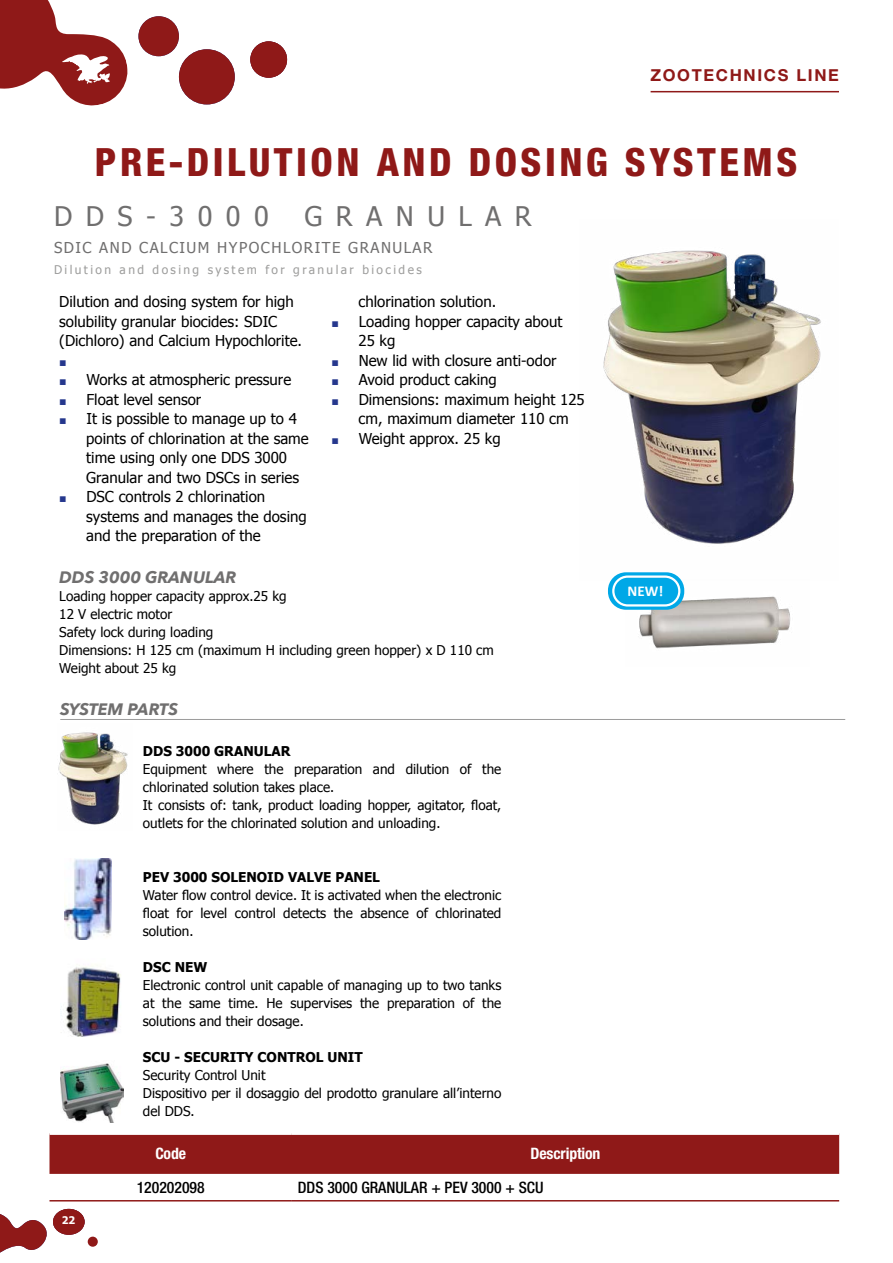
<style>
.page{position:relative;width:893px;height:1263px;background:#fff}
.page>*{position:absolute;margin:0;border:0;box-sizing:border-box;transform-origin:0 0}
.t1{font:800 condensed 39px "Helvetica Neue LT Std";letter-spacing:.09em;color:#8f1918}
.t2{font:27px "Tahoma";letter-spacing:.5em;color:#706f6f}
.t3{font:italic 700 16.5px "Avenir Next";color:#706f6f}
.t4{font:700 16.5px "Helvetica Neue LT Std";letter-spacing:.1em;color:#8f1918}
.t5{font:500 condensed 15.75px "Helvetica Neue LT Std";color:#000}
.t6{font:700 condensed 15.75px "Helvetica Neue LT Std";letter-spacing:-.01em;color:#fff}
.t7{font:15px/19.5px "Tahoma";color:#000}
.t8{font:15px "Tahoma";letter-spacing:.1em;color:#706f6f}
.t9{font:700 15px "Calibri";color:#fff}
.t10{font:13.5px/18px "Tahoma";color:#000}
.t11{font:700 13.5px "Tahoma";color:#000}
.t12{font:12px "Tahoma";letter-spacing:.2em;color:#9d9d9c}
.t13{font:700 10.5px "Tahoma";color:#fff}
.t14{font:7.5px "Hira Kaku Pro N W3";color:#25378d}
.s1{font-family:"Hira Kaku Pro N W3";font-size:7.5px;color:#25378d}
</style>
<div class="page">
<svg style="left:0;top:1200px;width:85px;height:53px"></svg>
<div style="left:88px;top:1236px;width:10px;height:11px;background:#8f1918;border-radius:50%"></div>
<svg style="left:138px;top:16px;width:97px;height:88px"></svg>
<svg style="left:250px;top:41px;width:37px;height:37px"></svg>
<svg style="left:0;top:0;width:128px;height:106px"></svg>
<hr style="left:651px;top:91px;width:188px;height:1px;background:#8f1918">
<img style="left:639px;top:581px;width:152px;height:68px">
<img style="left:603px;top:250px;width:218px;height:331px">
<img style="left:65px;top:858px;width:47px;height:82px">
<div style="left:50px;top:1135px;width:789px;height:39px;background:#8f1918"></div>
<hr style="left:50px;top:1200px;width:242px;height:1px;background:#8f1918">
<hr style="left:292px;top:1200px;width:547px;height:1px;background:#8f1918">
<img style="left:60px;top:967px;width:61px;height:69px">
<hr style="left:60px;top:719px;width:785px;height:1px;background:#706f6f">
<img style="left:58px;top:732px;width:70px;height:93px">
<img style="left:60px;top:1063px;width:63px;height:60px">
<div style="left:608px;top:572px;width:76px;height:38px;background:#00a8e7;border-radius:18px"></div>
<div style="left:612px;top:575px;width:68px;height:31px;border:2px solid #fff;border-radius:14px"></div>
<p class="t4" style="left:650px;top:65px;width:190px">ZOOTECHNICS LINE</p>
<h1 class="t1" style="left:95px;top:138px;width:704px">PRE-DILUTION AND DOSING SYSTEMS</h1>
<h2 class="t2" style="left:54px;top:198px;width:216px">DDS-3000</h2>
<h2 class="t2" style="left:304px;top:198px;width:229px">GRANULAR</h2>
<p class="t8" style="left:54px;top:237px;width:380px">SDIC AND CALCIUM HYPOCHLORITE GRANULAR</p>
<p class="t12" style="left:54px;top:262px;width:369px">Dilution and dosing system for granular biocides</p>
<p class="t7" style="left:59px;top:291px;width:244px">Dilution and dosing system for high solubility granular biocides: SDIC (Dichloro) and Calcium Hypochlorite.</p>
<p class="t14" style="left:59px;top:356px;width:9px">■</p>
<p class="t7" style="left:59px;top:369px;width:233px"><span class="s1">■</span> Works at atmospheric pressure</p>
<p class="t7" style="left:59px;top:389px;width:143px"><span class="s1">■</span> Float level sensor</p>
<p class="t7" style="left:86px;top:408px;width:224px;text-indent:-27px"><span class="s1">■</span> It is possible to manage up to 4 points of chlorination at the same time using only one DDS 3000<br>Granular and two DSCs in series</p>
<p class="t7" style="left:86px;top:486px;width:222px;text-indent:-27px"><span class="s1">■</span> DSC controls 2 chlorination systems and manages the dosing and the preparation of the</p>
<p class="t7" style="left:359px;top:291px;width:139px">chlorination solution.</p>
<p class="t7" style="left:359px;top:311px;width:205px;text-indent:-27px"><span class="s1">■</span> Loading hopper capacity about<br>25 kg</p>
<p class="t7" style="left:332px;top:350px;width:226px"><span class="s1">■</span> New lid with closure anti-odor</p>
<p class="t7" style="left:332px;top:369px;width:167px"><span class="s1">■</span> Avoid product caking</p>
<p class="t7" style="left:359px;top:389px;width:228px;text-indent:-27px"><span class="s1">■</span> Dimensions: maximum height 125 cm, maximum diameter 110 cm</p>
<p class="t7" style="left:332px;top:428px;width:171px"><span class="s1">■</span> Weight approx. 25 kg</p>
<p class="t3" style="left:59px;top:563px;width:179px">DDS 3000 GRANULAR</p>
<p class="t10" style="left:59px;top:586px;width:436px">Loading hopper capacity approx.25 kg<br>12 V electric motor<br>Safety lock during loading<br>Dimensions: H 125 cm (maximum H including green hopper) x D 110 cm Weight about 25 kg</p>
<p class="t3" style="left:60px;top:694px;width:120px">SYSTEM PARTS</p>
<p class="t11" style="left:143px;top:742px;width:149px">DDS 3000 GRANULAR</p>
<p class="t10" style="left:143px;top:760px;width:360px">Equipment where the preparation and dilution of the chlorinated solution takes place.<br>It consists of: tank, product loading hopper, agitator, float, outlets for the chlorinated solution and unloading.</p>
<p class="t11" style="left:143px;top:868px;width:239px">PEV 3000 SOLENOID VALVE PANEL</p>
<p class="t10" style="left:143px;top:885px;width:360px;text-align:justify">Water flow control device. It is activated when the electronic float for level control detects the absence of chlorinated solution.</p>
<p class="t11" style="left:143px;top:958px;width:66px">DSC NEW</p>
<p class="t10" style="left:143px;top:975px;width:360px;text-align:justify">Electronic control unit capable of managing up to two tanks at the same time. He supervises the preparation of the solutions and their dosage.</p>
<p class="t11" style="left:143px;top:1048px;width:221px">SCU - SECURITY CONTROL UNIT</p>
<p class="t10" style="left:143px;top:1065px;width:360px">Security Control Unit<br>Dispositivo per il dosaggio del prodotto granulare all’interno del DDS.</p>
<p class="t13" style="left:62px;top:1213px;width:15px">22</p>
<p class="t6" style="left:155px;top:1144px;width:32px">Code</p>
<p class="t6" style="left:531px;top:1144px;width:71px">Description</p>
<p class="t5" style="left:137px;top:1177px;width:70px">120202098</p>
<p class="t5" style="left:298px;top:1177px;width:247px">DDS 3000 GRANULAR + PEV 3000 + SCU</p>
<p class="t9" style="left:628px;top:580px;width:37px">NEW!</p>
</div>
